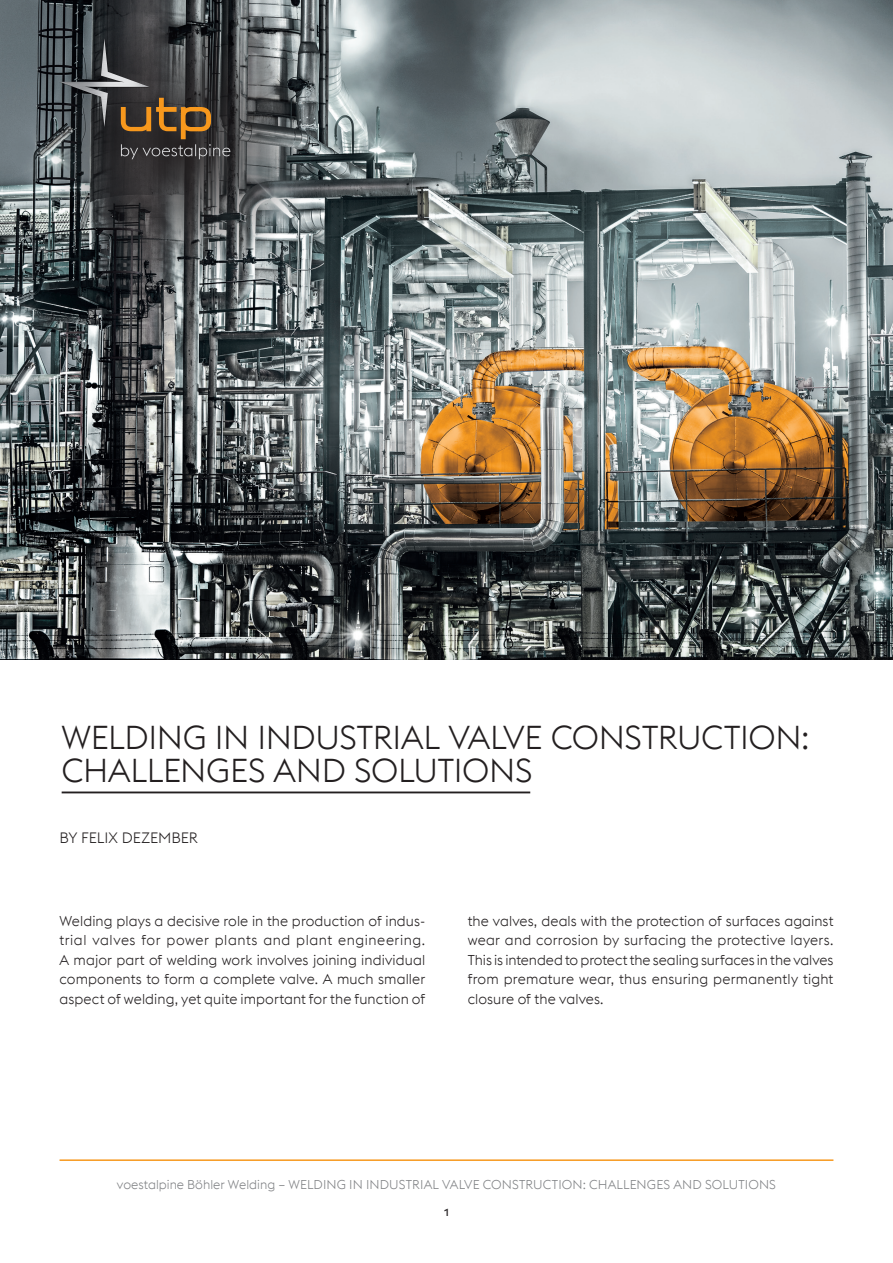
<style>
.page{position:relative;width:893px;height:1263px;background:#fff}
.page>*{position:absolute;margin:0;border:0;box-sizing:border-box;transform-origin:0 0}
.t1{font:300 33px/33px "voestalpine";letter-spacing:-.01em;color:#231f20}
.t2{font:300 15px "voestalpine";color:#231f20}
.t3{font:300 14.25px/19.5px "voestalpine";letter-spacing:.01em;color:#231f20;text-align:justify}
.t4{font:300 12.75px "voestalpine";letter-spacing:.01em;color:#808285}
.t5{font:500 10.5px "voestalpine";color:#231f20}
</style>
<div class="page">
<img style="left:0;top:0;width:893px;height:659px">
<hr style="left:62px;top:791px;width:468px;height:2px;background:#231f20">
<svg style="left:48px;top:13px;width:264px;height:265px;background:#4e5153"></svg>
<svg style="left:121px;top:98px;width:109px;height:61px;background:#524333"></svg>
<img style="left:59px;top:38px;width:91px;height:90px">
<img style="left:59px;top:38px;width:90px;height:89px">
<hr style="left:60px;top:1159px;width:773px;height:2px;background:#f7981d">
<h1 class="t1" style="left:62px;top:721px;width:750px">WELDING IN INDUSTRIAL VALVE CONSTRUCTION:<br>CHALLENGES AND SOLUTIONS</h1>
<p class="t2" style="left:60px;top:829px;width:140px">BY FELIX DEZEMBER</p>
<p class="t3" style="left:60px;top:911px;width:367px">Welding plays a decisive role in the production of indus&shy;trial valves for power plants and plant engineering.<br>A major part of welding work involves joining individual components to form a complete valve. A much smaller aspect of welding, yet quite important for the function of</p>
<p class="t3" style="left:468px;top:911px;width:367px">the valves, deals with the protection of surfaces against wear and corrosion by surfacing the protective layers.<br>This is intended to protect the sealing surfaces in the valves from premature wear, thus ensuring permanently tight closure of the valves.</p>
<p class="t4" style="left:117px;top:1177px;width:660px">voestalpine Böhler Welding – WELDING IN INDUSTRIAL VALVE CONSTRUCTION: CHALLENGES AND SOLUTIONS</p>
<p class="t5" style="left:443px;top:1206px;width:8px">1</p>
</div>
